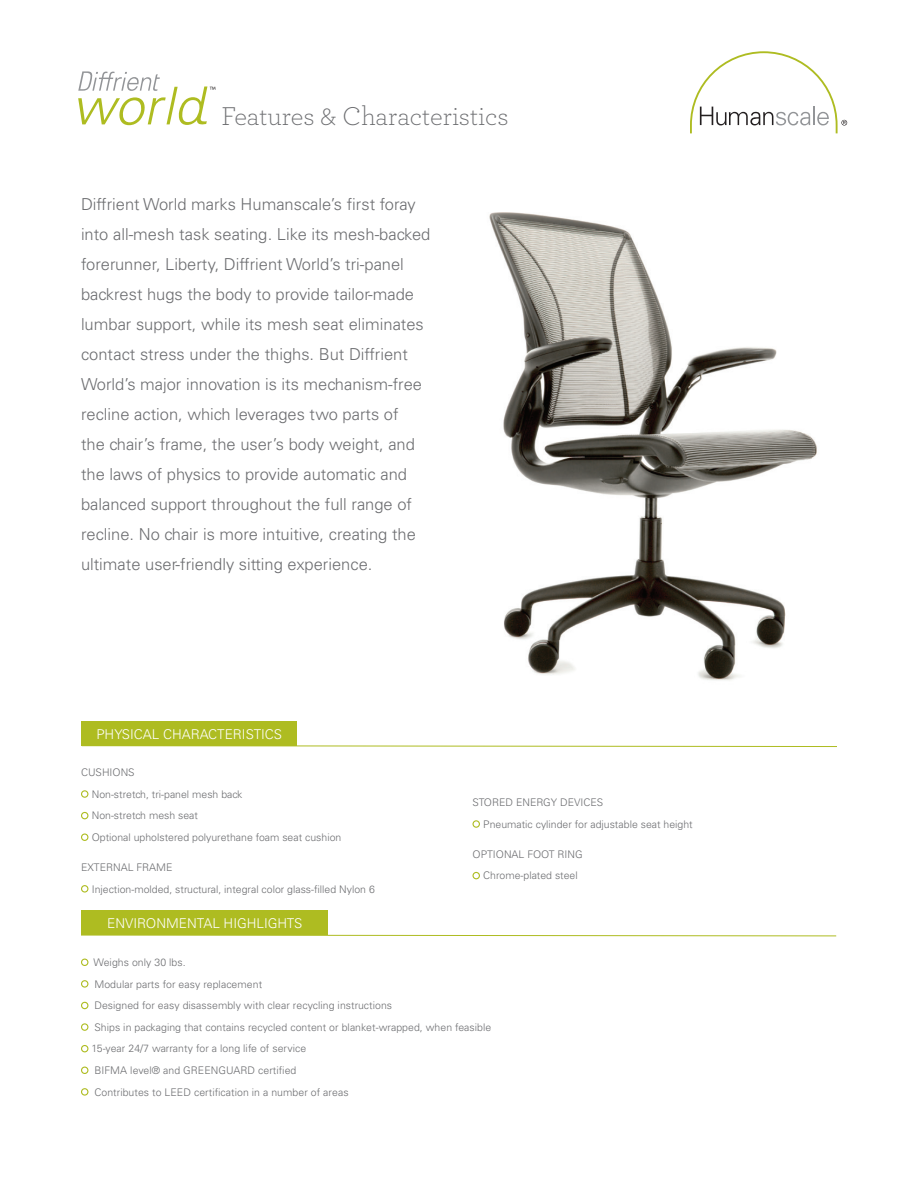
<style>
.page{position:relative;width:918px;height:1188px;background:#fff}
.page>*{position:absolute;margin:0;border:0;box-sizing:border-box;transform-origin:0 0}
.title-section{font:300 27px "Archer";color:#6c6d70}
.t1{font:300 16.5px/30px "Univers";color:#6c6d70}
.t2{font:300 13.5px "Univers";color:#fff}
.t3{font:300 10.5px "Univers";color:#6c6d70}
</style>
<div class="page">
<img style="left:489px;top:212px;width:328px;height:468px">
<div style="left:81px;top:790px;width:7px;height:8px;border:1px solid #aebc21;border-radius:50%"></div>
<div style="left:81px;top:812px;width:7px;height:7px;border:1px solid #aebc21;border-radius:50%"></div>
<div style="left:81px;top:833px;width:7px;height:8px;border:1px solid #aebc21;border-radius:50%"></div>
<div style="left:81px;top:885px;width:7px;height:8px;border:1px solid #aebc21;border-radius:50%"></div>
<div style="left:473px;top:820px;width:7px;height:8px;border:1px solid #aebc21;border-radius:50%"></div>
<div style="left:473px;top:872px;width:7px;height:7px;border:1px solid #aebc21;border-radius:50%"></div>
<svg style="left:78px;top:71px;width:137px;height:54px"></svg>
<svg style="left:82px;top:745px;width:755px;height:2px"></svg>
<div style="left:81px;top:722px;width:216px;height:24px;background:#aebc21"></div>
<svg style="left:690px;top:51px;width:157px;height:83px"></svg>
<div style="left:81px;top:959px;width:7px;height:7px;border:1px solid #aebc21;border-radius:50%"></div>
<div style="left:81px;top:980px;width:7px;height:8px;border:1px solid #aebc21;border-radius:50%"></div>
<div style="left:81px;top:1002px;width:7px;height:7px;border:1px solid #aebc21;border-radius:50%"></div>
<div style="left:81px;top:1023px;width:7px;height:8px;border:1px solid #aebc21;border-radius:50%"></div>
<div style="left:81px;top:1045px;width:7px;height:7px;border:1px solid #aebc21;border-radius:50%"></div>
<div style="left:81px;top:1067px;width:7px;height:7px;border:1px solid #aebc21;border-radius:50%"></div>
<div style="left:81px;top:1088px;width:7px;height:8px;border:1px solid #aebc21;border-radius:50%"></div>
<div style="left:82px;top:910px;width:246px;height:25px;background:#aebc21"></div>
<svg style="left:81px;top:934px;width:756px;height:3px"></svg>
<p class="title-section" style="left:222px;top:99px;width:289px">Features &amp; Characteristics</p>
<p class="t1" style="left:81px;top:189px;width:351px">Diffrient World marks Humanscale’s first foray into all-mesh task seating. Like its mesh-backed forerunner, Liberty, Diffrient World’s tri-panel backrest hugs the body to provide tailor-made lumbar support, while its mesh seat eliminates contact stress under the thighs. But Diffrient World’s major innovation is its mechanism-free recline action, which leverages two parts of<br>the chair’s frame, the user’s body weight, and the laws of physics to provide automatic and balanced support throughout the full range of recline. No chair is more intuitive, creating the ultimate user-friendly sitting experience.</p>
<p class="t2" style="left:96px;top:727px;width:187px">PHYSICAL CHARACTERISTICS</p>
<p class="t3" style="left:81px;top:766px;width:55px">CUSHIONS</p>
<p class="t3" style="left:92px;top:788px;width:152px">Non-stretch, tri-panel mesh back</p>
<p class="t3" style="left:92px;top:809px;width:108px">Non-stretch mesh seat</p>
<p class="t3" style="left:92px;top:831px;width:251px">Optional upholstered polyurethane foam seat cushion</p>
<p class="t3" style="left:81px;top:861px;width:93px">EXTERNAL FRAME</p>
<p class="t3" style="left:92px;top:883px;width:285px">Injection-molded, structural, integral color glass-filled Nylon 6</p>
<p class="t2" style="left:107px;top:915px;width:197px">ENVIRONMENTAL HIGHLIGHTS</p>
<p class="t3" style="left:472px;top:796px;width:132px">STORED ENERGY DEVICES</p>
<p class="t3" style="left:483px;top:818px;width:211px">Pneumatic cylinder for adjustable seat height</p>
<p class="t3" style="left:472px;top:848px;width:112px">OPTIONAL FOOT RING</p>
<p class="t3" style="left:483px;top:869px;width:96px">Chrome-plated steel</p>
<p class="t3" style="left:94px;top:956px;width:94px">Weighs only 30 lbs.</p>
<p class="t3" style="left:94px;top:978px;width:169px">Modular parts for easy replacement</p>
<p class="t3" style="left:94px;top:999px;width:299px">Designed for easy disassembly with clear recycling instructions</p>
<p class="t3" style="left:94px;top:1021px;width:399px">Ships in packaging that contains recycled content or blanket-wrapped, when feasible</p>
<p class="t3" style="left:91px;top:1042px;width:216px">15-year 24/7 warranty for a long life of service</p>
<p class="t3" style="left:94px;top:1064px;width:204px">BIFMA level® and GREENGUARD certified</p>
<p class="t3" style="left:94px;top:1086px;width:256px">Contributes to LEED certification in a number of areas</p>
</div>
